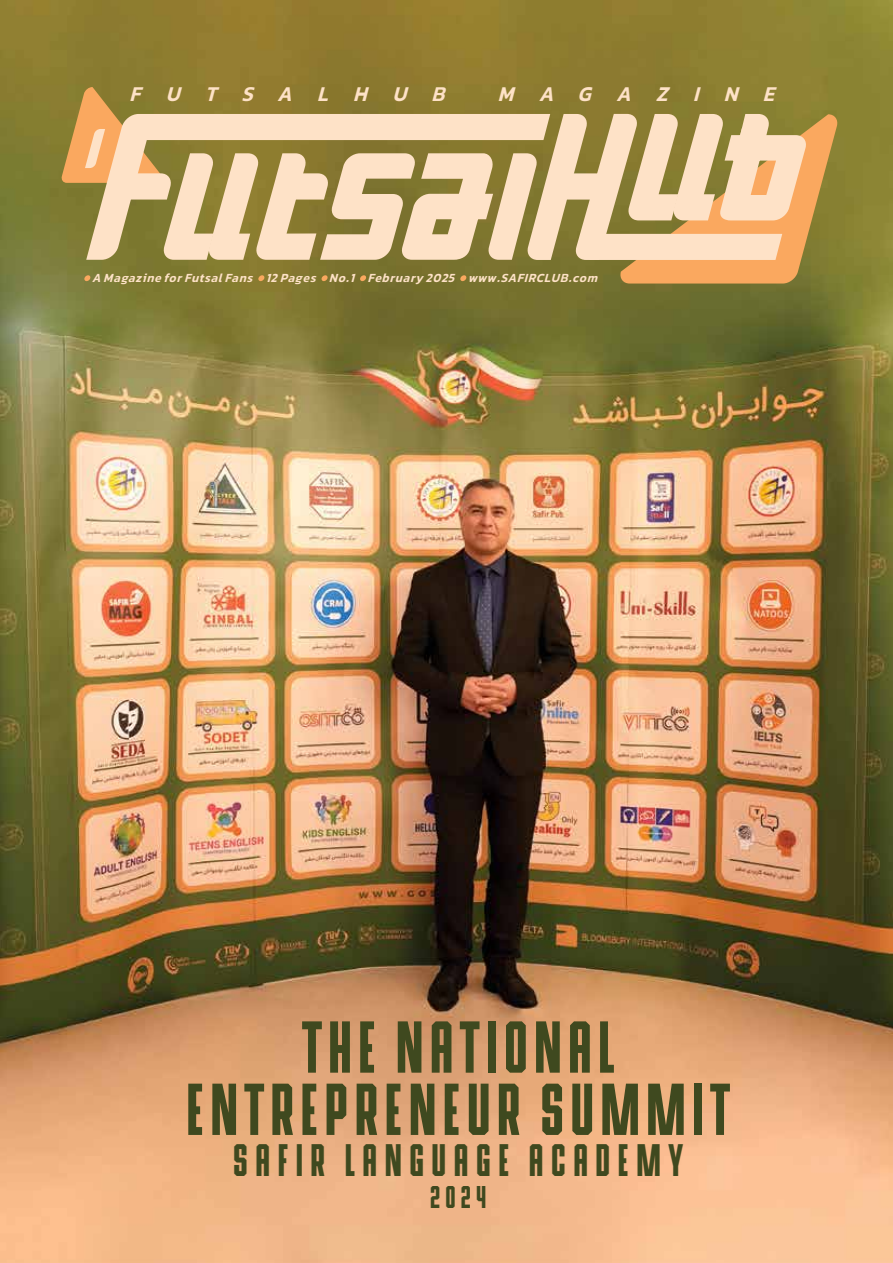
<style>
.page{position:relative;width:893px;height:1263px;background:#fff}
.page>*{position:absolute;margin:0;border:0;box-sizing:border-box;transform-origin:0 0}
.t1{font:55.2px/62.2px "Hermano Alto Chisel";letter-spacing:.115em;color:#3f491f;text-align:center}
.t2{font:34.35px "Hermano Alto Chisel";letter-spacing:.22em;color:#3f491f}
.t3{font:23.7px "Hermano Alto Chisel";color:#3f491f}
.t4{font:italic 700 22.5px "Yekan Bakh";color:#fee2c7}
.t5{font:italic 700 13.2px "Yekan Bakh";color:#fee2c7}
</style>
<div class="page">
<img style="left:0;top:0;width:893px;height:1263px">
<svg style="left:60px;top:87px;width:780px;height:196px;background:#c3aa75"></svg>
<h3 class="t4" style="left:129px;top:80px;width:326px">FUTSALHUB</h3>
<h3 class="t4" style="left:497px;top:80px;width:287px">MAGAZINE</h3>
<p class="t5" style="left:92px;top:270px;width:512px">A MagazineforFutsalFans 12Pages No.1 February2025 www.SAFIRCLUB.com</p>
<h1 class="t1" style="left:186px;top:1016px;width:545px">THE NATIONAL<br>ENTREPRENEUR SUMMIT</h1>
<h2 class="t2" style="left:233px;top:1132px;width:451px">SAFIR LANGUAGE ACADEMY</h2>
<h3 class="t3" style="left:430px;top:1177px;width:58px">2024</h3>
</div>
